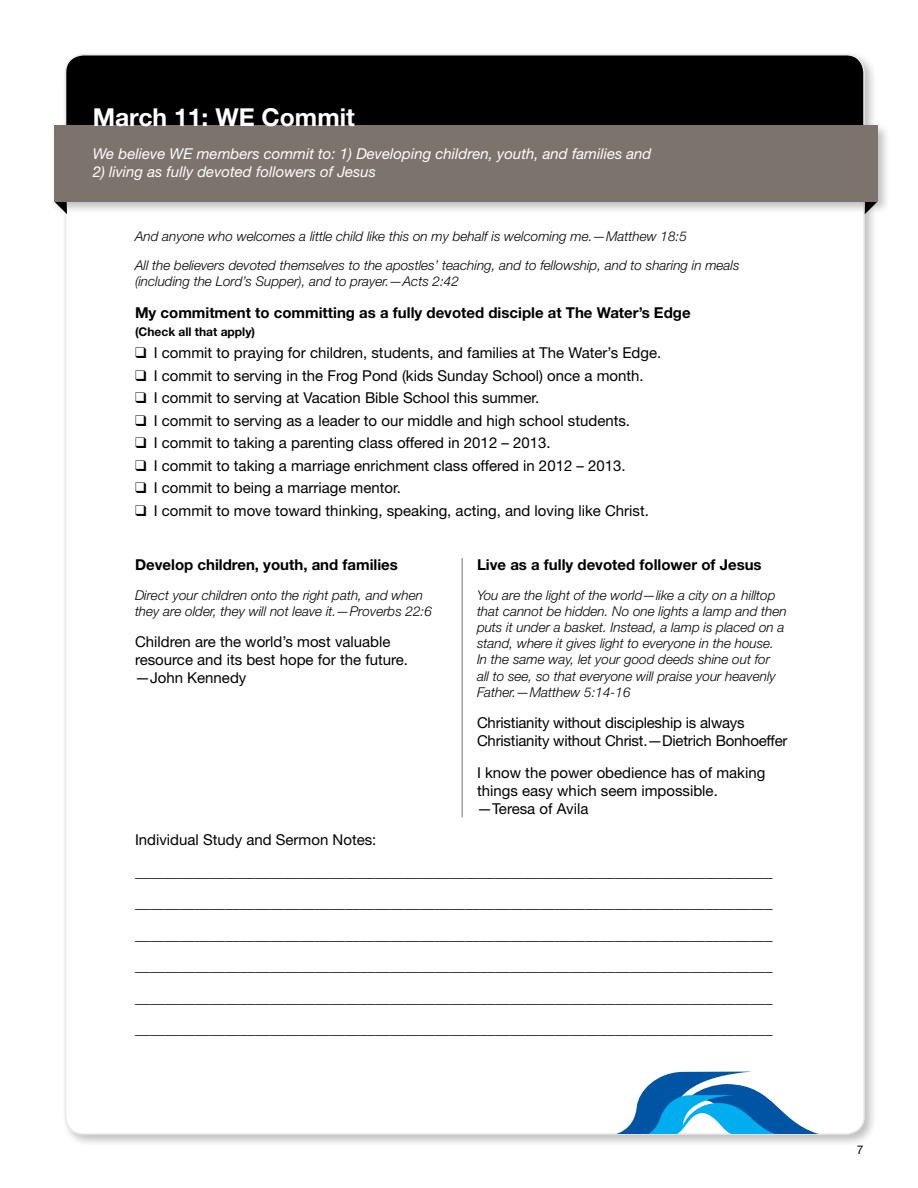
<style>
.page{position:relative;width:918px;height:1188px;background:#fff}
.page>*{position:absolute;margin:0;border:0;box-sizing:border-box;transform-origin:0 0}
.t1{font:700 24.75px "Helvetica Neue LT Std";color:#fff}
.t2{font:15px/31.5px "Helvetica Neue LT Std";color:#000}
.t3{font:700 15px "Helvetica Neue LT Std";color:#000}
.t4{font:italic 15px "Helvetica Neue LT Std";color:#fff}
.t5{font:italic 300 13.5px/16.2px "Helvetica Neue LT Std";color:#000}
.t6{font:700 12px "Helvetica Neue LT Std";color:#000}
.t7{font:12px "Helvetica Neue LT Std";color:#000}
</style>
<div class="page">
<div style="left:61px;top:50px;width:817px;height:1098px;background:#000;opacity:.25"></div>
<div style="left:66px;top:55px;width:798px;height:1079px;background:#fff;border-radius:18px"></div>
<div style="left:66px;top:55px;width:798px;height:110px;background:#000"></div>
<div style="left:50px;top:122px;width:840px;height:93px;background:#000;opacity:.25"></div>
<div style="left:54px;top:126px;width:824px;height:76px;background:#7c736d"></div>
<svg style="left:619px;top:1072px;width:196px;height:61px"></svg>
<hr style="left:462px;top:558px;width:1px;height:259px;background:#7c736d">
<h1 class="t1" style="left:93px;top:102px;width:264px">March 11: WE Commit</h1>
<p class="t4" style="left:93px;top:144px;width:560px">We believe WE members commit to: 1) Developing children, youth, and families and</p>
<p class="t4" style="left:93px;top:162px;width:285px">2) living as fully devoted followers of Jesus</p>
<p class="t5" style="left:135px;top:221px;width:606px;line-height:29.7px">And anyone who welcomes a little child like this on my behalf is welcoming me.—Matthew 18:5<br>All the believers devoted themselves to the apostles’ teaching, and to fellowship, and to sharing in meals</p>
<p class="t5" style="left:135px;top:273px;width:325px">(including the Lord’s Supper), and to prayer.—Acts 2:42</p>
<p class="t3" style="left:135px;top:303px;width:557px">My commitment to committing as a fully devoted disciple at The Water’s Edge</p>
<p class="t6" style="left:135px;top:324px;width:122px">(Check all that apply)</p>
<p class="t2" style="left:135px;top:337px;width:528px">❑ I commit to praying for children, students, and families at The Water’s Edge.</p>
<p class="t2" style="left:135px;top:360px;width:510px">❑ I commit to serving in the Frog Pond (kids Sunday School) once a month.</p>
<p class="t2" style="left:135px;top:382px;width:406px">❑ I commit to serving at Vacation Bible School this summer.</p>
<p class="t2" style="left:135px;top:405px;width:497px">❑ I commit to serving as a leader to our middle and high school students.</p>
<p class="t2" style="left:135px;top:427px;width:417px">❑ I commit to taking a parenting class offered in 2012 – 2013.</p>
<p class="t2" style="left:135px;top:450px;width:492px">❑ I commit to taking a marriage enrichment class offered in 2012 – 2013.</p>
<p class="t2" style="left:135px;top:472px;width:267px">❑ I commit to being a marriage mentor.</p>
<p class="t2" style="left:135px;top:495px;width:516px">❑ I commit to move toward thinking, speaking, acting, and loving like Christ.</p>
<p class="t3" style="left:477px;top:555px;width:286px">Live as a fully devoted follower of Jesus</p>
<p class="t5" style="left:477px;top:587px;width:311px">You are the light of the world—like a city on a hilltop that cannot be hidden. No one lights a lamp and then puts it under a basket. Instead, a lamp is placed on a stand, where it gives light to everyone in the house.<br>In the same way, let your good deeds shine out for<br>all to see, so that everyone will praise your heavenly Father.—Matthew 5:14-16</p>
<p class="t2" style="left:477px;top:714px;width:312px;line-height:18px">Christianity without discipleship is always<br>Christianity without Christ.—Dietrich Bonhoeffer</p>
<p class="t2" style="left:477px;top:763px;width:290px;line-height:18px">I know the power obedience has of making things easy which seem impossible. —Teresa of Avila</p>
<p class="t2" style="left:135px;top:824px;width:639px">Individual Study and Sermon Notes: _____________________________________________________________________________________ _____________________________________________________________________________________ _____________________________________________________________________________________ _____________________________________________________________________________________ _____________________________________________________________________________________ _____________________________________________________________________________________</p>
<p class="t3" style="left:135px;top:555px;width:264px">Develop children, youth, and families</p>
<p class="t5" style="left:135px;top:587px;width:298px">Direct your children onto the right path, and when they are older, they will not leave it.—Proverbs 22:6</p>
<p class="t2" style="left:135px;top:633px;width:275px;line-height:18px">Children are the world’s most valuable resource and its best hope for the future. —John Kennedy</p>
<p class="t7" style="left:857px;top:1143px;width:8px">7</p>
</div>
